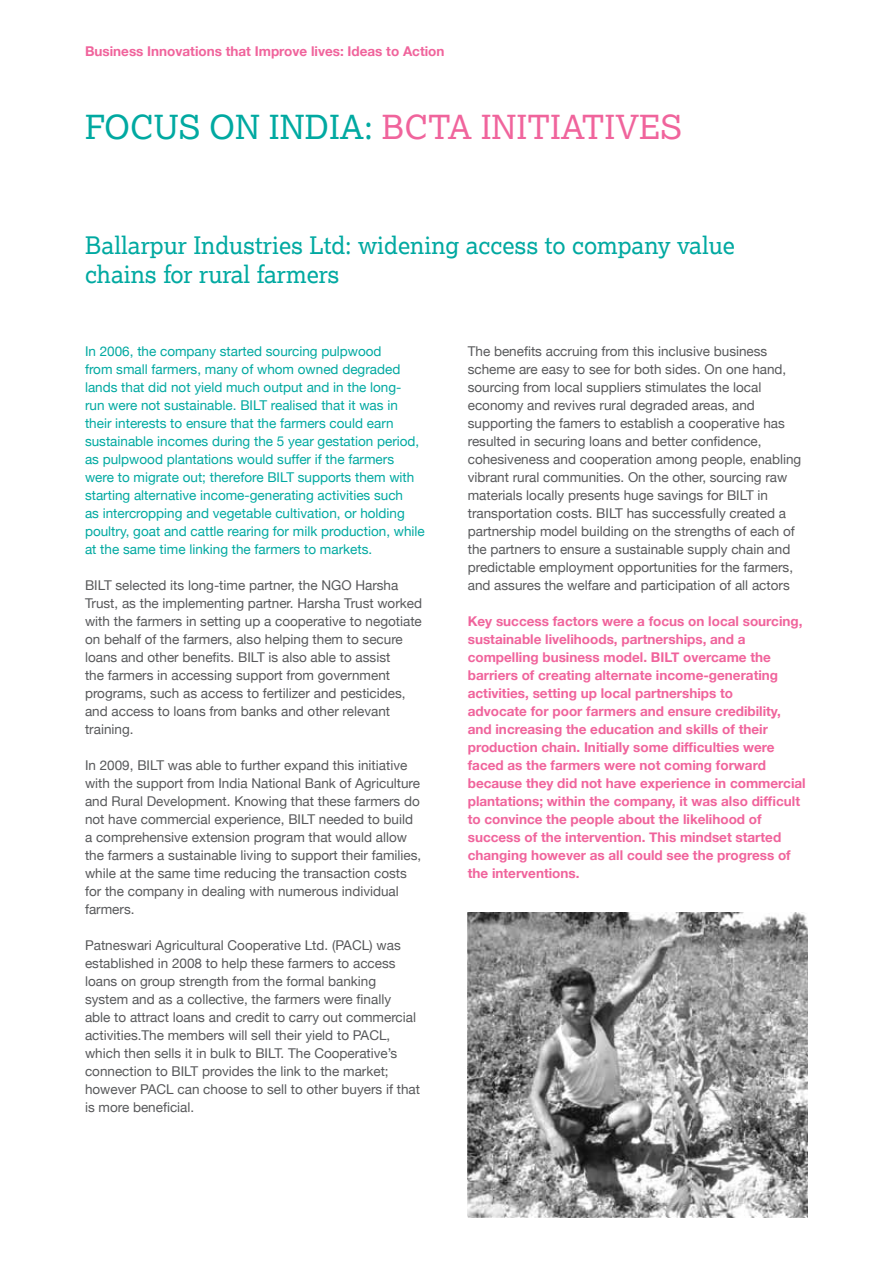
<style>
.page{position:relative;width:893px;height:1263px;background:#fff}
.page>*{position:absolute;margin:0;border:0;box-sizing:border-box;transform-origin:0 0}
.t1{font:33px "Lexia Da Ma";color:#f0649c}
.t2{font:33px "Lexia Da Ma";color:#00a9a1}
.t3{font:24px/28.8px "Lexia Da Ma";color:#00a9a1}
.t4{font:13.5px/18px "Helvetica Neue";color:#58595b}
.t5{font:700 13.5px/18px "Helvetica Neue";color:#f0649c}
.t6{font:13.5px/18px "Helvetica Neue";color:#00a9a1}
.s1{color:#00a9a1}
</style>
<div class="page">
<img style="left:468px;top:913px;width:340px;height:304px">
<p class="t5" style="left:85px;top:42px;width:361px">Business Innovations that Improve lives: Ideas to Action</p>
<h1 class="t2" style="left:85px;top:106px;width:44px">focus</h1>
<h1 class="t2" style="left:209px;top:106px;width:93px">on India</h1>
<h1 class="t1" style="left:364px;top:106px;width:136px"><span class="s1">:</span> BCTA initiatives</h1>
<h2 class="t3" style="left:85px;top:230px;width:651px">Ballarpur Industries Ltd: widening access to company value chains for rural farmers</h2>
<p class="t6" style="left:85px;top:342px;width:341px">In 2006, the company started sourcing pulpwood<br>from small farmers, many of whom owned degraded lands that did not yield much output and in the long-<br>run were not sustainable. BILT realised that it was in their interests to ensure that the farmers could earn sustainable incomes during the 5 year gestation period, as pulpwood plantations would suffer if the farmers were to migrate out; therefore BILT supports them with starting alternative income-generating activities such<br>as intercropping and vegetable cultivation, or holding poultry, goat and cattle rearing for milk production, while at the same time linking the farmers to markets.</p>
<p class="t4" style="left:85px;top:576px;width:339px">BILT selected its long-time partner, the NGO Harsha Trust, as the implementing partner. Harsha Trust worked with the farmers in setting up a cooperative to negotiate on behalf of the farmers, also helping them to secure loans and other benefits. BILT is also able to assist<br>the farmers in accessing support from government programs, such as access to fertilizer and pesticides, and access to loans from banks and other relevant training.</p>
<p class="t4" style="left:85px;top:756px;width:338px">In 2009, BILT was able to further expand this initiative with the support from India National Bank of Agriculture and Rural Development. Knowing that these farmers do not have commercial experience, BILT needed to build a comprehensive extension program that would allow the farmers a sustainable living to support their families, while at the same time reducing the transaction costs for the company in dealing with numerous individual farmers.</p>
<p class="t4" style="left:85px;top:936px;width:337px">Patneswari Agricultural Cooperative Ltd. (PACL) was established in 2008 to help these farmers to access loans on group strength from the formal banking system and as a collective, the farmers were finally<br>able to attract loans and credit to carry out commercial activities.The members will sell their yield to PACL, which then sells it in bulk to BILT. The Cooperative’s connection to BILT provides the link to the market; however PACL can choose to sell to other buyers if that is more beneficial.</p>
<p class="t4" style="left:468px;top:342px;width:335px">The benefits accruing from this inclusive business scheme are easy to see for both sides. On one hand, sourcing from local suppliers stimulates the local economy and revives rural degraded areas, and supporting the famers to establish a cooperative has resulted in securing loans and better confidence, cohesiveness and cooperation among people, enabling vibrant rural communities. On the other, sourcing raw materials locally presents huge savings for BILT in transportation costs. BILT has successfully created a partnership model building on the strengths of each of the partners to ensure a sustainable supply chain and predictable employment opportunities for the farmers, and assures the welfare and participation of all actors</p>
<p class="t5" style="left:468px;top:612px;width:339px">Key success factors were a focus on local sourcing, sustainable livelihoods, partnerships, and a compelling business model. BILT overcame the barriers of creating alternate income-generating activities, setting up local partnerships to<br>advocate for poor farmers and ensure credibility, and increasing the education and skills of their production chain. Initially some difficulties were faced as the farmers were not coming forward because they did not have experience in commercial plantations; within the company, it was also difficult to convince the people about the likelihood of success of the intervention. This mindset started changing however as all could see the progress of the interventions.</p>
</div>
